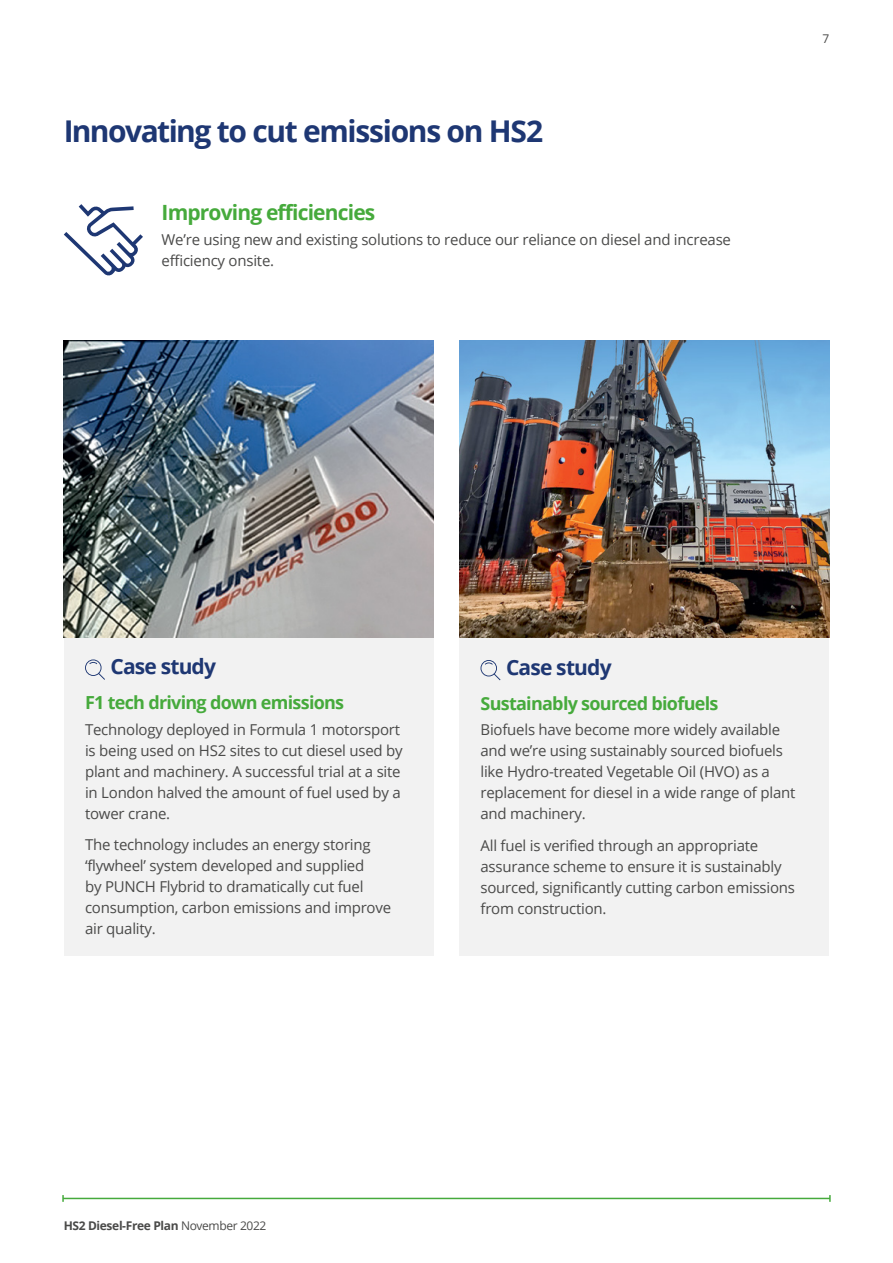
<style>
.page{position:relative;width:893px;height:1263px;background:#fff}
.page>*{position:absolute;margin:0;border:0;box-sizing:border-box;transform-origin:0 0}
.t1{font:700 30px "Open Sans";letter-spacing:-.05em;color:#1e3773}
.t2{font:700 21px "Open Sans";letter-spacing:-.04em;color:#46aa3c}
.t3{font:700 21px "Open Sans";letter-spacing:-.04em;color:#1e3773}
.t4{font:700 18px "Open Sans";letter-spacing:-.04em;color:#46aa3c}
.t5{font:15px/21px "Open Sans";letter-spacing:-.015em;color:#4a4a49}
.t6{font:700 12px "Open Sans";letter-spacing:-.03em;color:#4a4a49}
.t7{font:12px "Open Sans";color:#4a4a49}
.s1{font-weight:400}
</style>
<div class="page">
<hr style="left:63px;top:1198px;width:767px;height:1px;background:#46aa3c">
<svg style="left:62px;top:1195px;width:2px;height:7px"></svg>
<svg style="left:829px;top:1195px;width:2px;height:7px"></svg>
<div style="left:64px;top:637px;width:370px;height:318px;background:#f2f2f2"></div>
<svg style="left:85px;top:659px;width:20px;height:21px"></svg>
<img style="left:64px;top:340px;width:370px;height:298px">
<div style="left:459px;top:637px;width:370px;height:318px;background:#f2f2f2"></div>
<svg style="left:480px;top:660px;width:21px;height:20px"></svg>
<img style="left:459px;top:340px;width:370px;height:298px">
<svg style="left:64px;top:204px;width:79px;height:72px"></svg>
<h1 class="t1" style="left:64px;top:110px;width:481px">Innovating to cut emissions on HS2</h1>
<h2 class="t2" style="left:162px;top:198px;width:215px">Improving efficiencies</h2>
<p class="t5" style="left:162px;top:229px;width:571px">We’re using new and existing solutions to reduce our reliance on diesel and increase efficiency onsite.</p>
<p class="t7" style="left:822px;top:30px;width:8px">7</p>
<h2 class="t3" style="left:111px;top:651px;width:107px">Case study</h2>
<p class="t4" style="left:85px;top:690px;width:261px">F1 tech driving down emissions</p>
<p class="t5" style="left:85px;top:718px;width:319px">Technology deployed in Formula 1 motorsport is being used on HS2 sites to cut diesel used by plant and machinery. A successful trial at a site in London halved the amount of fuel used by a tower crane.</p>
<p class="t5" style="left:85px;top:834px;width:308px">The technology includes an energy storing ‘flywheel’ system developed and supplied<br>by PUNCH Flybrid to dramatically cut fuel consumption, carbon emissions and improve air quality.</p>
<h2 class="t3" style="left:506px;top:652px;width:107px">Case study</h2>
<p class="t4" style="left:480px;top:690px;width:239px">Sustainably sourced biofuels</p>
<p class="t5" style="left:480px;top:719px;width:316px">Biofuels have become more widely available and we’re using sustainably sourced biofuels like Hydro-treated Vegetable Oil (HVO) as a replacement for diesel in a wide range of plant and machinery.</p>
<p class="t5" style="left:480px;top:834px;width:316px">All fuel is verified through an appropriate assurance scheme to ensure it is sustainably sourced, significantly cutting carbon emissions from construction.</p>
<p class="t6" style="left:64px;top:1217px;width:204px">HS2 Diesel-Free Plan <span class="s1">November 2022</span></p>
</div>
